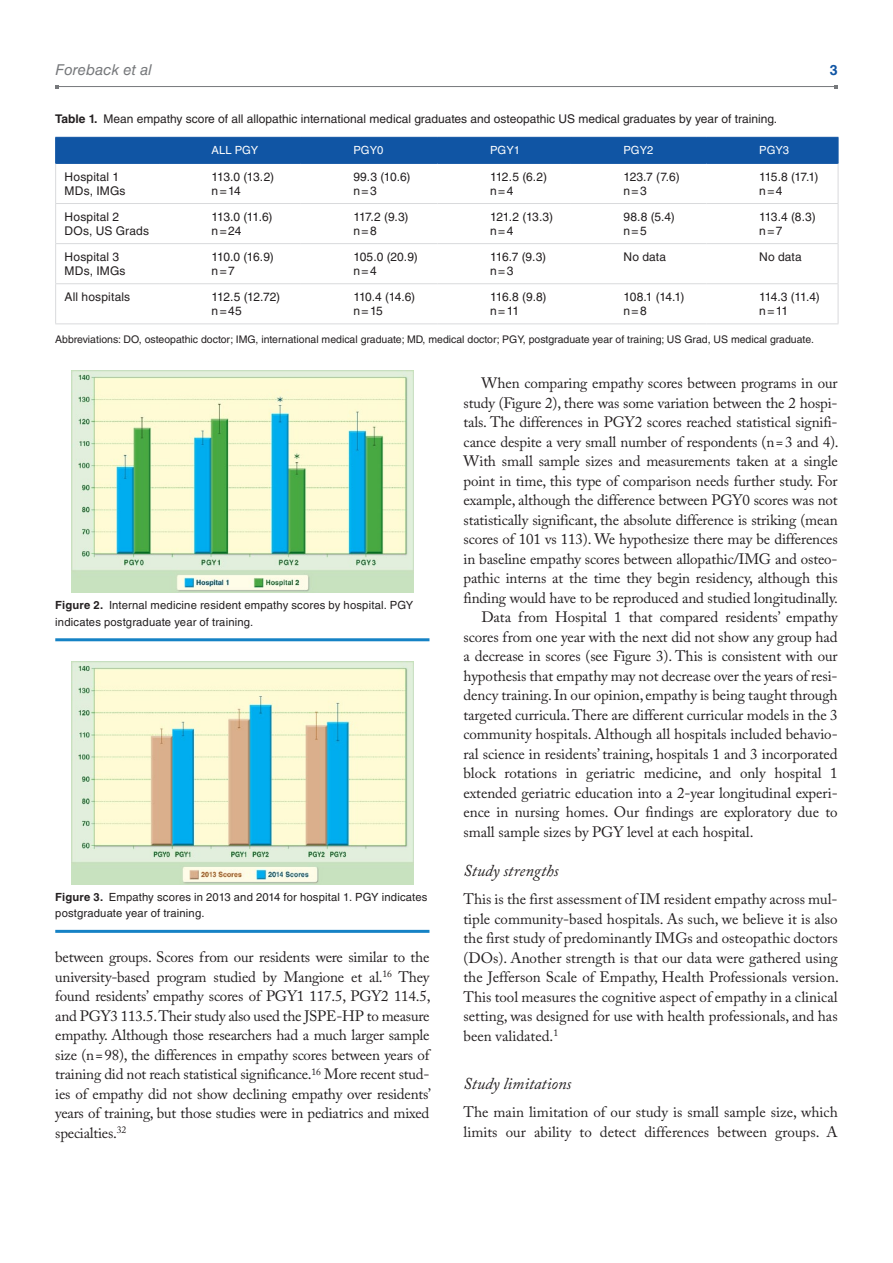
<style>
.page{position:relative;width:893px;height:1263px;background:#fff}
.page>*{position:absolute;margin:0;border:0;box-sizing:border-box;transform-origin:0 0}
.t1{font:italic 16.5px "Adobe Caslon Pro";color:#231f20}
.t2{font:15px/19.5px "Adobe Caslon Pro";letter-spacing:-.005em;color:#231f20;text-align:justify}
.t3{font:italic 15px "Helvetica LT Std";color:#76787b}
.t4{font:700 14.25px "Helvetica LT Std";color:#1055a4}
.t5{font:12px/13.5px "Helvetica LT Std";color:#231f20}
.t6{font:11.25px/16.5px "Helvetica LT Std";letter-spacing:.015em;color:#231f20}
.t7{font:11.25px "Helvetica LT Std";color:#fff}
.t8{font:10.5px "Helvetica LT Std";color:#231f20}
.s1{font-weight:700}
</style>
<div class="page">
<hr style="left:57px;top:86px;width:779px;height:1px;background:#76787b">
<hr style="left:55px;top:163px;width:104px;height:1px;background:#1055a4">
<hr style="left:159px;top:163px;width:142px;height:1px;background:#1055a4">
<hr style="left:301px;top:163px;width:137px;height:1px;background:#1055a4">
<hr style="left:438px;top:163px;width:133px;height:1px;background:#1055a4">
<hr style="left:571px;top:163px;width:136px;height:1px;background:#1055a4">
<div style="left:55px;top:137px;width:784px;height:26px;background:#1055a4"></div>
<hr style="left:707px;top:163px;width:131px;height:1px;background:#1055a4">
<hr style="left:55px;top:164px;width:1px;height:39px;background:#d9dadc">
<hr style="left:838px;top:164px;width:1px;height:39px;background:#d9dadc">
<hr style="left:55px;top:203px;width:104px;height:1px;background:#d9dadc">
<hr style="left:55px;top:204px;width:1px;height:39px;background:#d9dadc">
<hr style="left:159px;top:203px;width:142px;height:1px;background:#d9dadc">
<hr style="left:301px;top:203px;width:137px;height:1px;background:#d9dadc">
<hr style="left:438px;top:203px;width:133px;height:1px;background:#d9dadc">
<hr style="left:571px;top:203px;width:136px;height:1px;background:#d9dadc">
<hr style="left:707px;top:203px;width:131px;height:1px;background:#d9dadc">
<hr style="left:838px;top:204px;width:1px;height:39px;background:#d9dadc">
<hr style="left:55px;top:243px;width:104px;height:1px;background:#d9dadc">
<hr style="left:55px;top:244px;width:1px;height:39px;background:#d9dadc">
<hr style="left:159px;top:243px;width:142px;height:1px;background:#d9dadc">
<hr style="left:301px;top:243px;width:137px;height:1px;background:#d9dadc">
<hr style="left:438px;top:243px;width:133px;height:1px;background:#d9dadc">
<hr style="left:571px;top:243px;width:136px;height:1px;background:#d9dadc">
<hr style="left:707px;top:243px;width:131px;height:1px;background:#d9dadc">
<hr style="left:838px;top:244px;width:1px;height:39px;background:#d9dadc">
<hr style="left:55px;top:283px;width:104px;height:1px;background:#d9dadc">
<hr style="left:55px;top:284px;width:1px;height:39px;background:#d9dadc">
<hr style="left:159px;top:283px;width:142px;height:1px;background:#d9dadc">
<hr style="left:301px;top:283px;width:137px;height:1px;background:#d9dadc">
<hr style="left:438px;top:283px;width:133px;height:1px;background:#d9dadc">
<hr style="left:571px;top:283px;width:136px;height:1px;background:#d9dadc">
<hr style="left:707px;top:283px;width:131px;height:1px;background:#d9dadc">
<hr style="left:838px;top:284px;width:1px;height:39px;background:#d9dadc">
<hr style="left:55px;top:323px;width:104px;height:1px;background:#d9dadc">
<hr style="left:159px;top:323px;width:142px;height:1px;background:#d9dadc">
<hr style="left:301px;top:323px;width:137px;height:1px;background:#d9dadc">
<hr style="left:438px;top:323px;width:133px;height:1px;background:#d9dadc">
<hr style="left:571px;top:323px;width:136px;height:1px;background:#d9dadc">
<hr style="left:707px;top:323px;width:131px;height:1px;background:#d9dadc">
<hr style="left:55px;top:638px;width:374px;height:3px;background:#1582c5">
<img style="left:71px;top:370px;width:342px;height:222px">
<hr style="left:55px;top:930px;width:374px;height:3px;background:#1582c5">
<img style="left:71px;top:662px;width:342px;height:222px">
<p class="t3" style="left:55px;top:61px;width:98px">Foreback et al</p>
<p class="t4" style="left:830px;top:61px;width:9px">3</p>
<p class="t5" style="left:55px;top:112px;width:723px"><span class="s1">Table 1.</span> Mean empathy score of all allopathic international medical graduates and osteopathic US medical graduates by year of training.</p>
<p class="t7" style="left:212px;top:144px;width:48px">All PGY</p>
<p class="t7" style="left:353px;top:144px;width:32px">PGY0</p>
<p class="t7" style="left:490px;top:144px;width:32px">PGY1</p>
<p class="t7" style="left:623px;top:144px;width:32px">PGY2</p>
<p class="t7" style="left:759px;top:144px;width:32px">PGY3</p>
<p class="t5" style="left:65px;top:170px;width:62px">Hospital 1<br>MDs, IMGs</p>
<p class="t5" style="left:212px;top:170px;width:64px">113.0 (13.2) n=14</p>
<p class="t5" style="left:353px;top:170px;width:59px">99.3 (10.6) n=3</p>
<p class="t5" style="left:490px;top:170px;width:58px">112.5 (6.2) n=4</p>
<p class="t5" style="left:623px;top:170px;width:58px">123.7 (7.6) n=3</p>
<p class="t5" style="left:759px;top:170px;width:61px">115.8 (17.1) n=4</p>
<p class="t5" style="left:65px;top:210px;width:86px">Hospital 2<br>DOs, US Grads</p>
<p class="t5" style="left:212px;top:210px;width:63px">113.0 (11.6) n=24</p>
<p class="t5" style="left:353px;top:210px;width:57px">117.2 (9.3) n=8</p>
<p class="t5" style="left:490px;top:210px;width:64px">121.2 (13.3) n=4</p>
<p class="t5" style="left:623px;top:210px;width:53px">98.8 (5.4) n=5</p>
<p class="t5" style="left:759px;top:210px;width:58px">113.4 (8.3) n=7</p>
<p class="t5" style="left:65px;top:250px;width:62px">Hospital 3<br>MDs, IMGs</p>
<p class="t5" style="left:212px;top:250px;width:64px">110.0 (16.9) n=7</p>
<p class="t5" style="left:353px;top:250px;width:66px">105.0 (20.9) n=4</p>
<p class="t5" style="left:490px;top:250px;width:58px">116.7 (9.3) n=3</p>
<p class="t5" style="left:623px;top:250px;width:44px">No data</p>
<p class="t5" style="left:759px;top:250px;width:44px">No data</p>
<p class="t5" style="left:65px;top:290px;width:67px">All hospitals</p>
<p class="t5" style="left:212px;top:290px;width:70px">112.5 (12.72) n=45</p>
<p class="t5" style="left:353px;top:290px;width:63px">110.4 (14.6) n=15</p>
<p class="t5" style="left:490px;top:290px;width:58px">116.8 (9.8) n=11</p>
<p class="t5" style="left:623px;top:290px;width:62px">108.1 (14.1) n=8</p>
<p class="t5" style="left:759px;top:290px;width:62px">114.3 (11.4) n=11</p>
<p class="t8" style="left:55px;top:333px;width:760px">Abbreviations: DO, osteopathic doctor; IMG, international medical graduate; MD, medical doctor; PGY, postgraduate year of training; US Grad, US medical graduate.</p>
<p class="t6" style="left:55px;top:597px;width:360px"><span class="s1">Figure 2.</span> Internal medicine resident empathy scores by hospital. PGY indicates postgraduate year of training.</p>
<p class="t6" style="left:55px;top:888px;width:374px"><span class="s1">Figure 3.</span> Empathy scores in 2013 and 2014 for hospital 1. PGY indicates postgraduate year of training.</p>
<p class="t2" style="left:55px;top:947px;width:377px">between groups. Scores from our residents were similar to the university-based program studied by Mangione et al.<sup>16</sup> They found residents’ empathy scores of PGY1 117.5, PGY2 114.5, and PGY3 113.5. Their study also used the JSPE-HP to measure empathy. Although those researchers had a much larger sample size (n=98), the differences in empathy scores between years of training did not reach statistical significance.<sup>16</sup> More recent stud&shy;ies of empathy did not show declining empathy over residents’ years of training, but those studies were in pediatrics and mixed specialties.<sup>32</sup></p>
<p class="t2" style="left:481px;top:373px;width:358px">When comparing empathy scores between programs in our</p>
<p class="t2" style="left:463px;top:393px;width:376px">study (Figure 2), there was some variation between the 2 hospi-</p>
<p class="t2" style="left:463px;top:412px;width:376px">tals. The differences in PGY2 scores reached statistical signifi-</p>
<p class="t2" style="left:463px;top:432px;width:377px">cance despite a very small number of respondents (n=3 and 4).</p>
<p class="t2" style="left:463px;top:451px;width:376px">With small sample sizes and measurements taken at a single</p>
<p class="t2" style="left:463px;top:471px;width:376px">point in time, this type of comparison needs further study. For</p>
<p class="t2" style="left:463px;top:490px;width:376px">example, although the difference between PGY0 scores was not</p>
<p class="t2" style="left:463px;top:510px;width:376px">statistically significant, the absolute difference is striking (mean</p>
<p class="t2" style="left:463px;top:529px;width:376px">scores of 101 vs 113). We hypothesize there may be differences</p>
<p class="t2" style="left:463px;top:549px;width:376px">in baseline empathy scores between allopathic/IMG and osteo-</p>
<p class="t2" style="left:463px;top:568px;width:376px">pathic interns at the time they begin residency, although this</p>
<p class="t2" style="left:463px;top:588px;width:376px">finding would have to be reproduced and studied longitudinally.</p>
<p class="t2" style="left:481px;top:607px;width:358px">Data from Hospital 1 that compared residents’ empathy</p>
<p class="t2" style="left:463px;top:627px;width:376px">scores from one year with the next did not show any group had</p>
<p class="t2" style="left:463px;top:646px;width:376px">a decrease in scores (see Figure 3). This is consistent with our</p>
<p class="t2" style="left:463px;top:666px;width:376px">hypothesis that empathy may not decrease over the years of resi-</p>
<p class="t2" style="left:463px;top:685px;width:376px">dency training. In our opinion, empathy is being taught through</p>
<p class="t2" style="left:463px;top:705px;width:376px">targeted curricula. There are different curricular models in the 3</p>
<p class="t2" style="left:463px;top:724px;width:376px">community hospitals. Although all hospitals included behavio-</p>
<p class="t2" style="left:463px;top:744px;width:376px">ral science in residents’ training, hospitals 1 and 3 incorporated</p>
<p class="t2" style="left:463px;top:763px;width:376px">block rotations in geriatric medicine, and only hospital 1</p>
<p class="t2" style="left:463px;top:783px;width:376px">extended geriatric education into a 2-year longitudinal experi-</p>
<p class="t2" style="left:463px;top:802px;width:376px">ence in nursing homes. Our findings are exploratory due to</p>
<p class="t2" style="left:463px;top:822px;width:292px">small sample sizes by PGY level at each hospital.</p>
<p class="t1" style="left:463px;top:860px;width:97px">Study strengths</p>
<p class="t2" style="left:463px;top:889px;width:377px">This is the first assessment of IM resident empathy across mul&shy;tiple community-based hospitals. As such, we believe it is also the first study of predominantly IMGs and osteopathic doctors (DOs). Another strength is that our data were gathered using the Jefferson Scale of Empathy, Health Professionals version.<br>This tool measures the cognitive aspect of empathy in a clinical setting, was designed for use with health professionals, and has been validated.<sup>1</sup></p>
<p class="t1" style="left:463px;top:1073px;width:109px">Study limitations</p>
<p class="t2" style="left:463px;top:1102px;width:376px">The main limitation of our study is small sample size, which limits our ability to detect differences between groups. A</p>
</div>
